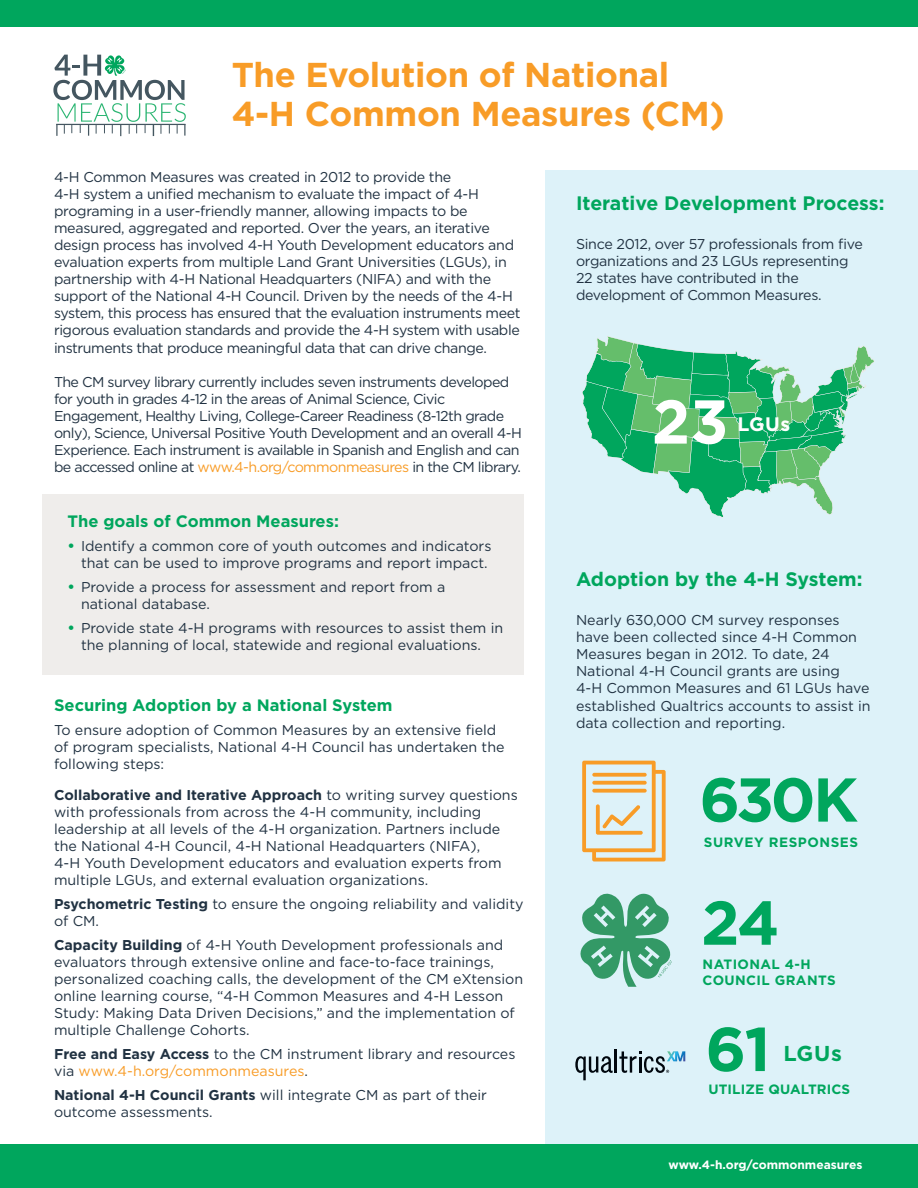
<style>
.page{position:relative;width:918px;height:1188px;background:#fff}
.page>*{position:absolute;margin:0;border:0;box-sizing:border-box;transform-origin:0 0}
.t1{font:700 61.8px "Gotham";letter-spacing:-.04em;color:#00a65d}
.t2{font:700 61.8px "Gotham";color:#fff}
.t3{font:700 34.5px/39px "Gotham";letter-spacing:-.01em;color:#f89c27}
.t4{font:700 21.6px "Gotham";color:#00a65d}
.t5{font:700 19.5px "Gotham";color:#00a65d}
.t6{font:700 19.5px "Gotham";color:#fff}
.bullets{font:700 16.5px "Gotham";color:#00a65d}
.bullets-2{font:14.25px/17.1px "Gotham";color:#213242}
.bullets-3{font:14.25px/17.1px "Gotham";letter-spacing:-.02em;color:#213242}
.bullets-4{font:14.25px/17.1px "Gotham";letter-spacing:-.04em;color:#213242}
.t7{font:700 13.5px/16.2px "Gotham";letter-spacing:.03em;color:#00a65d}
.t8{font:700 13.5px "Gotham";letter-spacing:.01em;color:#00a65d}
.bullets-5{font:700 12px "Gotham";color:#fff}
.s1{color:#f89c27}
.s2{font-weight:700;font-size:15px;color:#00a65d}
.s3{font-weight:700}
</style>
<div class="page">
<div style="left:545px;top:170px;width:373px;height:997px;background:#ddf2f9"></div>
<div style="left:0;top:0;width:918px;height:27px;background:#00a65d"></div>
<div style="left:42px;top:494px;width:482px;height:181px;background:#ece9e7"></div>
<svg style="left:582px;top:336px;width:292px;height:181px"></svg>
<svg style="left:53px;top:55px;width:133px;height:81px"></svg>
<div style="left:0;top:1144px;width:918px;height:44px;background:#00a65d"></div>
<svg style="left:582px;top:761px;width:84px;height:100px"></svg>
<svg style="left:575px;top:1056px;width:38px;height:24px"></svg>
<hr style="left:615px;top:1049px;width:2px;height:24px;background:#00070e">
<svg style="left:619px;top:1051px;width:66px;height:22px"></svg>
<svg style="left:580px;top:894px;width:92px;height:93px"></svg>
<p class="t3" style="left:232px;top:55px;width:494px">The Evolution of National<br>4-H Common Measures (CM)</p>
<p class="bullets-3" style="left:54px;top:168px;width:468px">4-H Common Measures was created in 2012 to provide the<br>4-H system a unified mechanism to evaluate the impact of 4-H programing in a user-friendly manner, allowing impacts to be measured, aggregated and reported. Over the years, an iterative design process has involved 4-H Youth Development educators and evaluation experts from multiple Land Grant Universities (LGUs), in partnership with 4-H National Headquarters (NIFA) and with the support of the National 4-H Council. Driven by the needs of the 4-H system, this process has ensured that the evaluation instruments meet rigorous evaluation standards and provide the 4-H system with usable instruments that produce meaningful data that can drive change.</p>
<p class="bullets-4" style="left:54px;top:373px;width:470px">The CM survey library currently includes seven instruments developed for youth in grades 4-12 in the areas of Animal Science, Civic Engagement, Healthy Living, College-Career Readiness (8-12th grade only), Science, Universal Positive Youth Development and an overall 4-H Experience. Each instrument is available in Spanish and English and can be accessed online at <span class="s1">www.4-h.org/commonmeasures</span> in the CM library.</p>
<p class="bullets" style="left:68px;top:510px;width:273px">The goals of Common Measures:</p>
<p class="bullets-2" style="left:68px;top:537px;width:426px;text-align:right"><span class="s2">•</span> Identify a common core of youth outcomes and indicators that can be used to improve programs and report impact.</p>
<p class="bullets-2" style="left:81px;top:578px;width:366px;text-indent:-14px"><span class="s2">•</span> Provide a process for assessment and report from a national database.</p>
<p class="bullets-2" style="left:81px;top:619px;width:424px;text-indent:-14px"><span class="s2">•</span> Provide state 4-H programs with resources to assist them in the planning of local, statewide and regional evaluations.</p>
<p class="bullets" style="left:54px;top:694px;width:340px">Securing Adoption by a National System</p>
<p class="bullets-2" style="left:54px;top:721px;width:452px">To ensure adoption of Common Measures by an extensive field of program specialists, National 4-H Council has undertaken the following steps:</p>
<p class="bullets-2" style="left:54px;top:786px;width:465px"><span class="s3">Collaborative and Iterative Approach</span> to writing survey questions with professionals from across the 4-H community, including leadership at all levels of the 4-H organization. Partners include the National 4-H Council, 4-H National Headquarters (NIFA),<br>4-H Youth Development educators and evaluation experts from multiple LGUs, and external evaluation organizations.</p>
<p class="bullets-2" style="left:54px;top:895px;width:471px"><span class="s3">Psychometric Testing</span> to ensure the ongoing reliability and validity of CM.</p>
<p class="bullets-2" style="left:54px;top:936px;width:471px"><span class="s3">Capacity Building</span> of 4-H Youth Development professionals and evaluators through extensive online and face-to-face trainings, personalized coaching calls, the development of the CM eXtension online learning course, “4-H Common Measures and 4-H Lesson Study: Making Data Driven Decisions,” and the implementation of multiple Challenge Cohorts.</p>
<p class="bullets-2" style="left:54px;top:1045px;width:463px"><span class="s3">Free and Easy Access</span> to the CM instrument library and resources via <span class="s1">www.4-h.org/commonmeasures</span>.</p>
<p class="bullets-2" style="left:54px;top:1086px;width:435px"><span class="s3">National 4-H Council Grants</span> will integrate CM as part of their outcome assessments.</p>
<p class="t5" style="left:576px;top:191px;width:310px">Iterative Development Process:</p>
<p class="bullets-3" style="left:576px;top:235px;width:288px">Since 2012, over 57 professionals from five organizations and 23 LGUs representing 22 states have contributed in the development of Common Measures.</p>
<p class="t2" style="left:652px;top:381px;width:78px">23</p>
<p class="t6" style="left:737px;top:412px;width:54px">LGUs</p>
<p class="t5" style="left:576px;top:567px;width:288px">Adoption by the 4-H System:</p>
<p class="bullets-2" style="left:576px;top:611px;width:296px">Nearly 630,000 CM survey responses have been collected since 4-H Common Measures began in 2012. To date, 24<br>National 4-H Council grants are using<br>4-H Common Measures and 61 LGUs have established Qualtrics accounts to assist in data collection and reporting.</p>
<p class="t1" style="left:699px;top:759px;width:160px">630K</p>
<p class="t7" style="left:704px;top:835px;width:156px">SURVEY RESPONSES</p>
<p class="t1" style="left:701px;top:882px;width:80px">24</p>
<p class="t7" style="left:703px;top:956px;width:135px">NATIONAL 4-H<br>COUNCIL GRANTS</p>
<p class="t1" style="left:705px;top:1008px;width:67px">61</p>
<p class="t8" style="left:708px;top:1080px;width:143px">UTILIZE QUALTRICS</p>
<p class="t4" style="left:783px;top:1039px;width:60px">LGUs</p>
<p class="bullets-5" style="left:669px;top:1157px;width:196px">www.4-h.org/commonmeasures</p>
</div>
